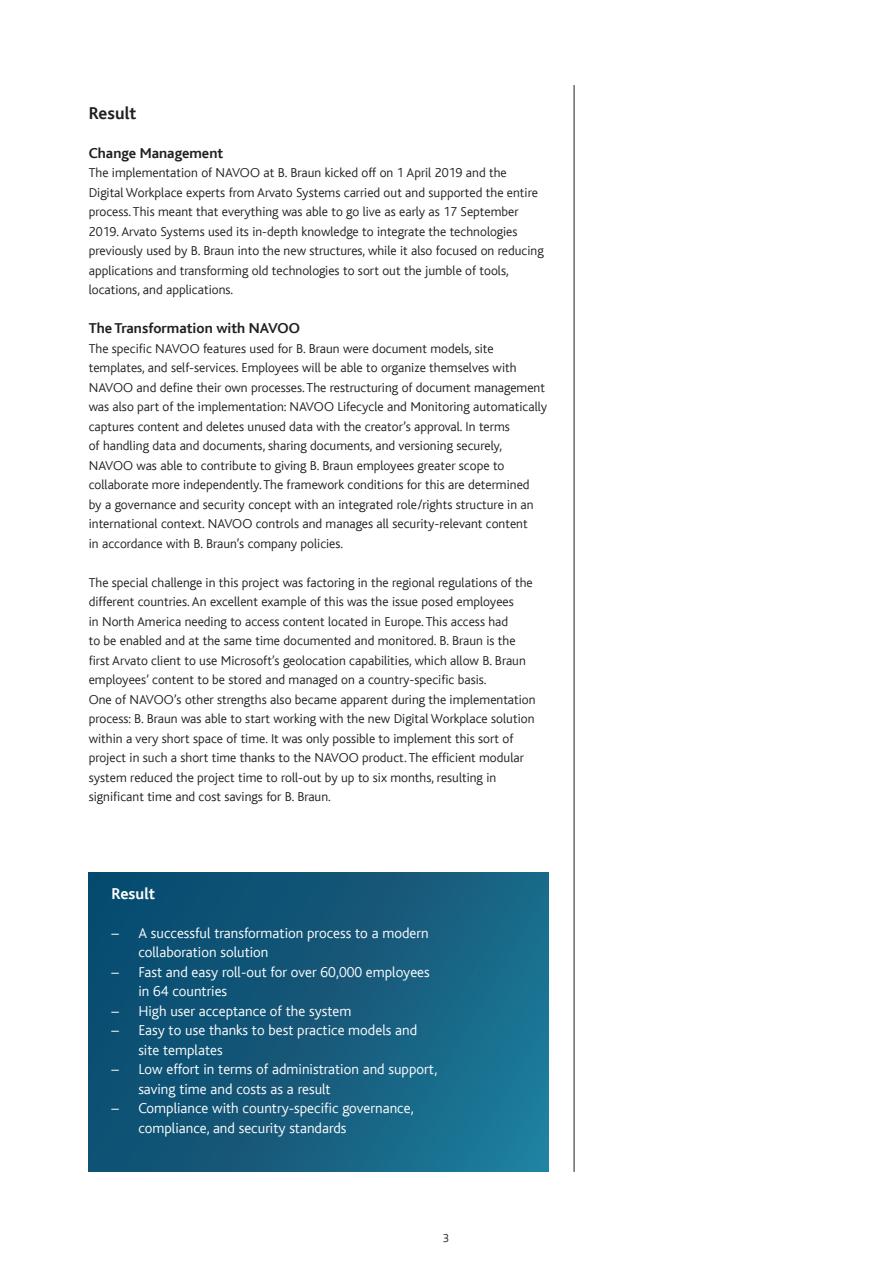
<style>
.page{position:relative;width:893px;height:1263px;background:#fff}
.page>*{position:absolute;margin:0;border:0;box-sizing:border-box;transform-origin:0 0}
.Fliesstext_grau{font:700 18px "Bliss";color:#231f20}
.Fliesstext_grau-2{font:700 16.5px "Bliss";color:#fff}
.t1{font:300 15px/19.5px "Bliss";color:#fff}
.Fliesstext_grau-3{font:700 15px "Bliss";color:#231f20}
.Fliesstext_grau-4{font:300 13.5px/19.5px "Bliss";color:#231f20}
.t2{font:300 12px "Bliss";color:#231f20}
</style>
<div class="page">
<img style="left:89px;top:873px;width:460px;height:299px">
<hr style="left:574px;top:85px;width:1px;height:1087px;background:#231f20">
<p class="Fliesstext_grau" style="left:89px;top:103px;width:49px">Result</p>
<p class="Fliesstext_grau-3" style="left:89px;top:145px;width:136px">Change Management</p>
<p class="Fliesstext_grau-4" style="left:89px;top:163px;width:456px">The implementation of NAVOO at B. Braun kicked off on 1 April 2019 and the Digital Workplace experts from Arvato Systems carried out and supported the entire process. This meant that everything was able to go live as early as 17 September 2019. Arvato Systems used its in-depth knowledge to integrate the technologies previously used by B. Braun into the new structures, while it also focused on reducing applications and transforming old technologies to sort out the jumble of tools, locations, and applications.</p>
<p class="Fliesstext_grau-3" style="left:89px;top:321px;width:213px">The Transformation with NAVOO</p>
<p class="Fliesstext_grau-4" style="left:89px;top:339px;width:460px">The specific NAVOO features used for B. Braun were document models, site templates, and self-services. Employees will be able to organize themselves with NAVOO and define their own processes. The restructuring of document management was also part of the implementation: NAVOO Lifecycle and Monitoring automatically captures content and deletes unused data with the creator’s approval. In terms<br>of handling data and documents, sharing documents, and versioning securely, NAVOO was able to contribute to giving B. Braun employees greater scope to collaborate more independently. The framework conditions for this are determined<br>by a governance and security concept with an integrated role/rights structure in an international context. NAVOO controls and manages all security-relevant content<br>in accordance with B. Braun’s company policies.</p>
<p class="Fliesstext_grau-4" style="left:89px;top:573px;width:445px">The special challenge in this project was factoring in the regional regulations of the different countries. An excellent example of this was the issue posed employees<br>in North America needing to access content located in Europe. This access had<br>to be enabled and at the same time documented and monitored. B. Braun is the first Arvato client to use Microsoft’s geolocation capabilities, which allow B. Braun employees’ content to be stored and managed on a country-specific basis.</p>
<p class="Fliesstext_grau-4" style="left:89px;top:690px;width:448px">One of NAVOO’s other strengths also became apparent during the implementation process: B. Braun was able to start working with the new Digital Workplace solution within a very short space of time. It was only possible to implement this sort of project in such a short time thanks to the NAVOO product. The efficient modular system reduced the project time to roll-out by up to six months, resulting in significant time and cost savings for B. Braun.</p>
<p class="Fliesstext_grau-2" style="left:111px;top:885px;width:45px">Result</p>
<p class="t1" style="left:138px;top:923px;width:292px;text-indent:-27px">– A successful transformation process to a modern collaboration solution</p>
<p class="t1" style="left:138px;top:962px;width:293px;text-indent:-27px">– Fast and easy roll-out for over 60,000 employees in 64 countries</p>
<p class="t1" style="left:111px;top:1001px;width:242px">– High user acceptance of the system</p>
<p class="t1" style="left:138px;top:1021px;width:280px;text-indent:-27px">– Easy to use thanks to best practice models and site templates</p>
<p class="t1" style="left:138px;top:1060px;width:301px;text-indent:-27px">– Low effort in terms of administration and support, saving time and costs as a result</p>
<p class="t1" style="left:138px;top:1099px;width:277px;text-indent:-27px">– Compliance with country-specific governance, compliance, and security standards</p>
<p class="t2" style="left:443px;top:1231px;width:8px">3</p>
</div>
